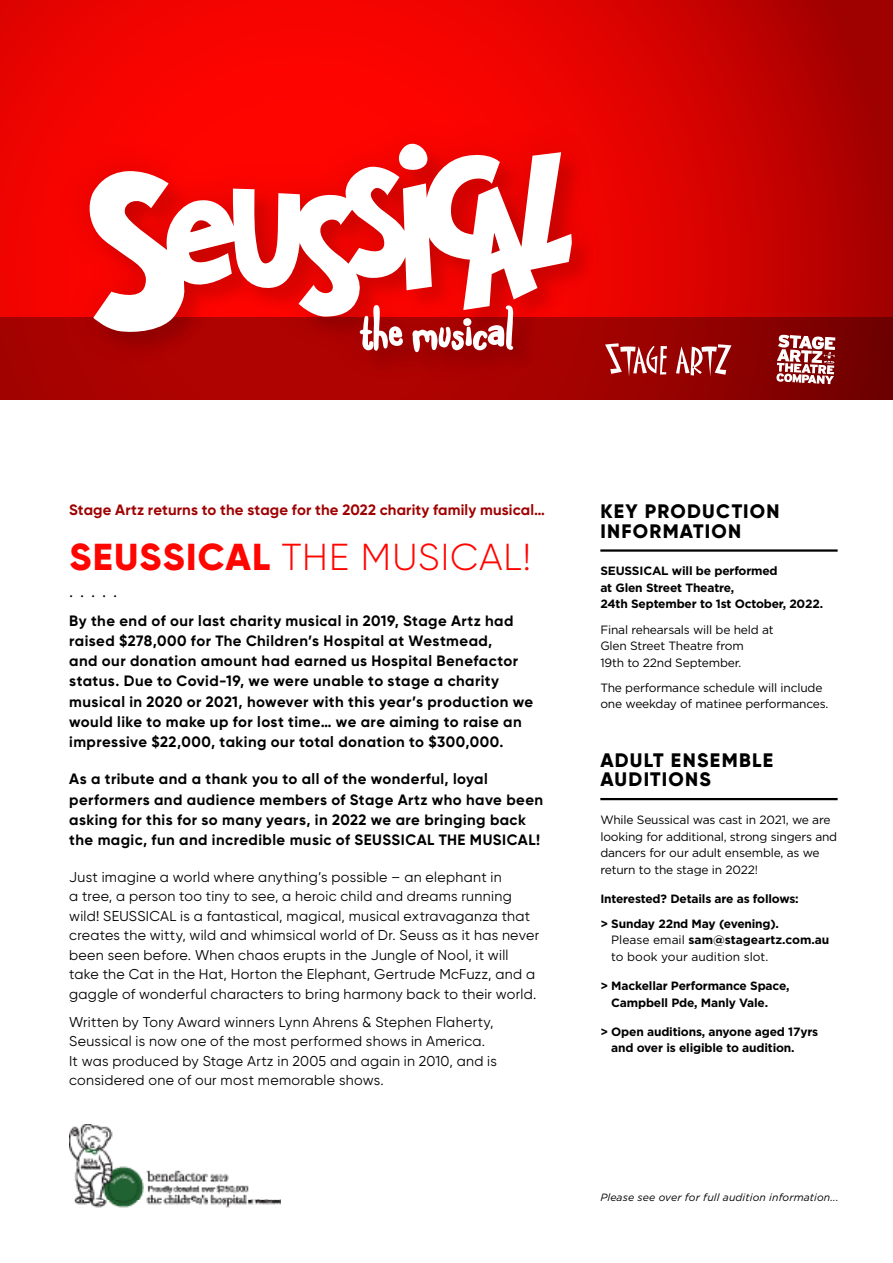
<style>
.page{position:relative;width:893px;height:1263px;background:#fff}
.page>*{position:absolute;margin:0;border:0;box-sizing:border-box;transform-origin:0 0}
.t1{font:300 37.5px "Gilroy";letter-spacing:.025em;color:#ff0500}
.t2{font:800 19.5px/19.5px "Gilroy";letter-spacing:.065em;color:#000}
.t3{font:18px "Gilroy";color:#000}
.t4{font:700 15px/20.2px "Gilroy";letter-spacing:.03em;color:#000}
.t5{font:700 15px "Gilroy";letter-spacing:.01em;color:#9f0000}
.t6{font:14.25px/19.5px "Gilroy";letter-spacing:.02em;color:#000}
.t7{font:700 12px/16.5px "Gotham";letter-spacing:-.015em;color:#000}
.t8{font:12px/16.5px "Gotham";letter-spacing:-.015em;color:#000}
.t9{font:italic 10.5px "Gotham";letter-spacing:.01em;color:#000}
.s1{font-weight:800}
.s2{font-weight:400}
</style>
<div class="page">
<svg style="left:0;top:0;width:893px;height:317px;background:#d70200"></svg>
<svg style="left:0;top:317px;width:893px;height:83px;background:#8a0000"></svg>
<svg style="left:622px;top:343px;width:45px;height:34px"></svg>
<svg style="left:676px;top:344px;width:55px;height:33px"></svg>
<svg style="left:776px;top:334px;width:59px;height:50px"></svg>
<hr style="left:600px;top:549px;width:238px;height:3px;background:#000">
<hr style="left:600px;top:798px;width:238px;height:2px;background:#000">
<img style="left:40px;top:94px;width:582px;height:306px">
<svg style="left:87px;top:135px;width:485px;height:198px"></svg>
<svg style="left:360px;top:305px;width:43px;height:46px"></svg>
<svg style="left:412px;top:305px;width:101px;height:47px"></svg>
<img style="left:69px;top:1124px;width:212px;height:84px">
<p class="t5" style="left:69px;top:500px;width:477px">Stage Artz returns to the stage for the 2022 charity family musical…</p>
<p class="t1" style="left:69px;top:534px;width:463px"><span class="s1">SEUSSICAL</span> THE MUSICAL!</p>
<p class="t3" style="left:69px;top:580px;width:50px">. . . . .</p>
<p class="t4" style="left:69px;top:610px;width:465px">By the end of our last charity musical in 2019, Stage Artz had raised $278,000 for The Children’s Hospital at Westmead,<br>and our donation amount had earned us Hospital Benefactor status. Due to Covid-19, we were unable to stage a charity musical in 2020 or 2021, however with this year’s production we would like to make up for lost time… we are aiming to raise an impressive $22,000, taking our total donation to $300,000.</p>
<p class="t4" style="left:69px;top:769px;width:475px">As a tribute and a thank you to all of the wonderful, loyal performers and audience members of Stage Artz who have been asking for this for so many years, in 2022 we are bringing back the magic, fun and incredible music of SEUSSICAL THE MUSICAL!</p>
<p class="t6" style="left:69px;top:867px;width:471px">Just imagine a world where anything’s possible – an elephant in<br>a tree, a person too tiny to see, a heroic child and dreams running wild! SEUSSICAL is a fantastical, magical, musical extravaganza that creates the witty, wild and whimsical world of Dr. Seuss as it has never been seen before. When chaos erupts in the Jungle of Nool, it will take the Cat in the Hat, Horton the Elephant, Gertrude McFuzz, and a gaggle of wonderful characters to bring harmony back to their world.</p>
<p class="t6" style="left:69px;top:1012px;width:429px">Written by Tony Award winners Lynn Ahrens &amp; Stephen Flaherty, Seussical is now one of the most performed shows in America.<br>It was produced by Stage Artz in 2005 and again in 2010, and is considered one of our most memorable shows.</p>
<p class="t2" style="left:600px;top:501px;width:181px">KEY PRODUCTION<br>INFORMATION</p>
<p class="t7" style="left:600px;top:563px;width:224px">SEUSSICAL will be performed<br>at Glen Street Theatre,<br>24th September to 1st October, 2022.</p>
<p class="t8" style="left:600px;top:621px;width:175px">Final rehearsals will be held at<br>Glen Street Theatre from<br>19th to 22nd September.</p>
<p class="t8" style="left:600px;top:679px;width:230px">The performance schedule will include one weekday of matinee performances.</p>
<p class="t2" style="left:600px;top:750px;width:174px">ADULT ENSEMBLE<br>AUDITIONS</p>
<p class="t8" style="left:600px;top:811px;width:238px">While Seussical was cast in 2021, we are looking for additional, strong singers and dancers for our adult ensemble, as we return to the stage in 2022!</p>
<p class="t7" style="left:600px;top:890px;width:200px">Interested? Details are as follows:</p>
<p class="t7" style="left:611px;top:915px;width:220px;text-indent:-11px">&gt; Sunday 22nd May (evening).<br><span class="s2">Please email</span> sam@stageartz.com.au <span class="s2">to book your audition slot.</span></p>
<p class="t7" style="left:611px;top:977px;width:180px;text-indent:-11px">&gt; Mackellar Performance Space,<br>Campbell Pde, Manly Vale.</p>
<p class="t7" style="left:611px;top:1023px;width:209px;text-indent:-11px">&gt; Open auditions, anyone aged 17yrs and over is eligible to audition.</p>
<p class="t9" style="left:600px;top:1190px;width:240px">Please see over for full audition information...</p>
</div>
